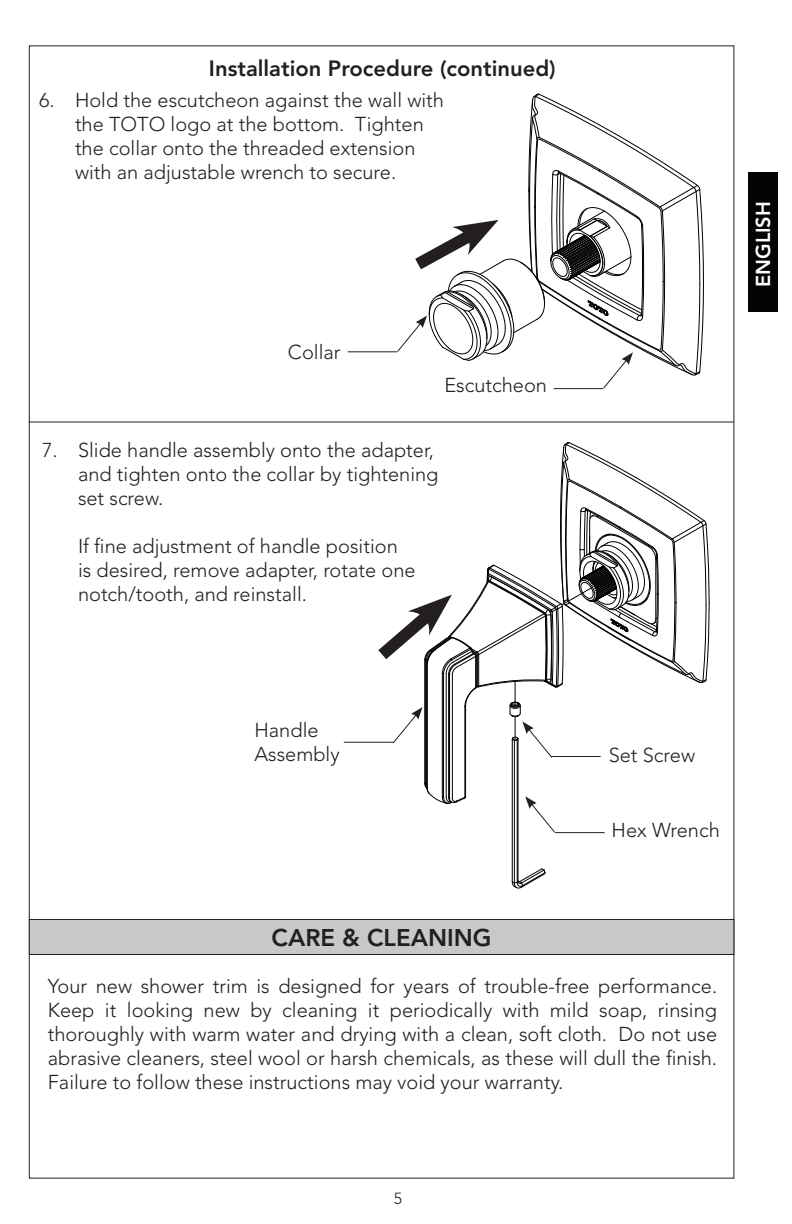
<style>
.page{position:relative;width:792px;height:1224px;background:#fff}
.page>*{position:absolute;margin:0;border:0;box-sizing:border-box;transform-origin:0 0}
.TOTO_Bounding_Boxes{font:800 24px "Avenir LT Std";color:#231f20}
.t1{font:800 22px "Avenir LT Std";color:#231f20}
.General_Paragraph{font:300 20px/24px "Avenir LT Std";color:#231f20}
.t2{font:800 20px "Avenir LT Std";color:#fff}
.t3{font:300 16px "Avenir LT Std";color:#231f20}
</style>
<div class="page">
<div style="left:748px;top:173px;width:30px;height:139px;background:#040503"></div>
<div style="left:29px;top:919px;width:705px;height:35px;background:#c7c8ca"></div>
<div style="left:29px;top:919px;width:705px;height:36px;border:1px solid #231f20"></div>
<hr style="left:29px;top:422px;width:705px;height:1px;background:#231f20">
<svg style="left:396px;top:93px;width:308px;height:297px"></svg>
<hr style="left:348px;top:351px;width:49px;height:1px;background:#231f20">
<svg style="left:525px;top:796px;width:31px;height:38px"></svg>
<hr style="left:344px;top:742px;width:49px;height:1px;background:#231f20">
<hr style="left:555px;top:832px;width:50px;height:1px;background:#231f20">
<hr style="left:518px;top:738px;width:1px;height:143px;background:#000">
<hr style="left:512px;top:739px;width:1px;height:143px;background:#000">
<hr style="left:517px;top:740px;width:1px;height:142px;background:#000">
<hr style="left:514px;top:740px;width:1px;height:143px;background:#000">
<hr style="left:425px;top:660px;width:1px;height:124px;background:#000">
<hr style="left:426px;top:661px;width:1px;height:124px;background:#000">
<hr style="left:442px;top:673px;width:1px;height:124px;background:#000">
<hr style="left:443px;top:674px;width:1px;height:123px;background:#000">
<hr style="left:446px;top:673px;width:1px;height:124px;background:#000">
<hr style="left:448px;top:674px;width:1px;height:124px;background:#000">
<hr style="left:449px;top:674px;width:1px;height:124px;background:#000">
<hr style="left:452px;top:674px;width:1px;height:124px;background:#000">
<svg style="left:511px;top:868px;width:35px;height:21px"></svg>
<svg style="left:424px;top:783px;width:42px;height:21px"></svg>
<hr style="left:465px;top:705px;width:1px;height:91px;background:#000">
<hr style="left:424px;top:660px;width:1px;height:123px;background:#000">
<hr style="left:427px;top:664px;width:1px;height:124px;background:#000">
<svg style="left:365px;top:442px;width:345px;height:317px"></svg>
<p class="t1" style="left:209px;top:55px;width:348px">Installation Procedure (continued)</p>
<p class="General_Paragraph" style="left:75px;top:88px;width:371px;text-indent:-36px">6. Hold the escutcheon against the wall with the TOTO logo at the bottom. Tighten the collar onto the threaded extension with an adjustable wrench to secure.</p>
<p class="General_Paragraph" style="left:288px;top:341px;width:54px">Collar</p>
<p class="General_Paragraph" style="left:444px;top:373px;width:104px">Escutcheon</p>
<p class="General_Paragraph" style="left:78px;top:438px;width:362px;text-indent:-36px">7. Slide handle assembly onto the adapter, and tighten onto the collar by tightening set screw.</p>
<p class="General_Paragraph" style="left:78px;top:534px;width:339px">If fine adjustment of handle position is desired, remove adapter, rotate one notch/tooth, and reinstall.</p>
<p class="t2" style="left:751px;top:287px;width:87px;rotate:-90deg">ENGLISH</p>
<p class="General_Paragraph" style="left:255px;top:718px;width:66px">Handle</p>
<p class="General_Paragraph" style="left:255px;top:742px;width:87px">Assembly</p>
<p class="General_Paragraph" style="left:609px;top:744px;width:88px">Set Screw</p>
<p class="General_Paragraph" style="left:612px;top:819px;width:110px">Hex Wrench</p>
<p class="TOTO_Bounding_Boxes" style="left:272px;top:924px;width:221px">CARE &amp; CLEANING</p>
<p class="General_Paragraph" style="left:48px;top:974px;width:671px;text-align:justify">Your new shower trim is designed for years of trouble-free performance.<br>Keep it looking new by cleaning it periodically with mild soap, rinsing thoroughly with warm water and drying with a clean, soft cloth. Do not use abrasive cleaners, steel wool or harsh chemicals, as these will dull the finish.<br>Failure to follow these instructions may void your warranty.</p>
<p class="t3" style="left:394px;top:1189px;width:10px">5</p>
</div>
